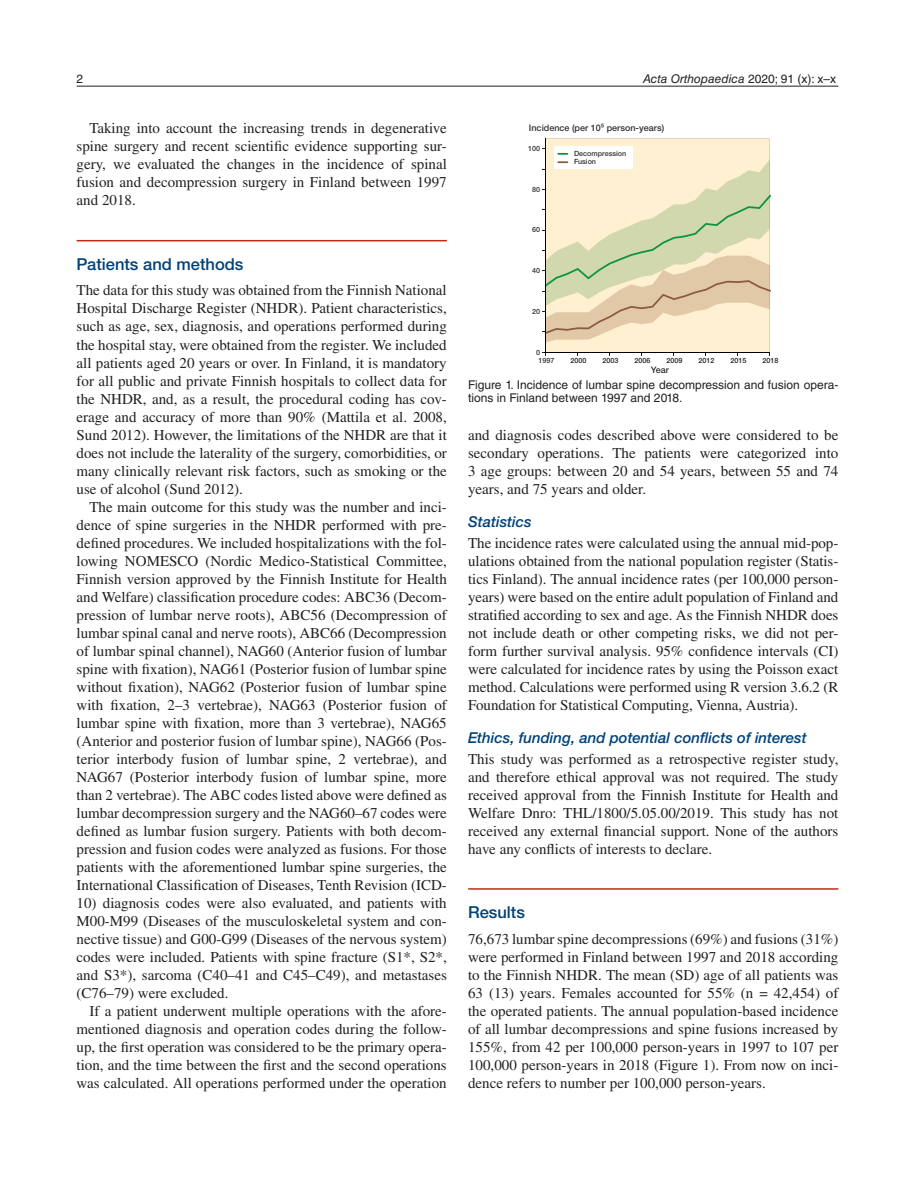
<style>
.page{position:relative;width:915px;height:1191px;background:#fff}
.page>*{position:absolute;margin:0;border:0;box-sizing:border-box;transform-origin:0 0}
.t1{font:500 16.5px "Helvetica Neue LTW1 G";color:#004279}
.t2{font:15px/18px "Times";color:#231f20;text-align:justify}
.t3{font:italic 500 15px "Helvetica Neue LTW1 G";color:#004279}
.t4{font:12px/13.5px "Helvetica LT Std";color:#231f20}
.t5{font:italic 12px "Helvetica LT Std";color:#231f20}
.t6{font:500 9px "Helvetica Neue LTW1 G";color:#2f3133}
.t7{font:500 7.2px/8.7px "Helvetica Neue LTW1 G";color:#2f3133}
.t8{font:500 7.2px "Helvetica Neue LTW1 G";color:#231f20}
.s1{font-style:normal}
</style>
<div class="page">
<hr style="left:77px;top:86px;width:761px;height:1px;background:#231f20">
<hr style="left:77px;top:240px;width:369px;height:1px;background:#bc2e18">
<hr style="left:468px;top:888px;width:370px;height:1px;background:#bc2e18">
<div style="left:545px;top:139px;width:224px;height:213px;background:#fef0d0"></div>
<div style="left:553px;top:147px;width:79px;height:22px;background:#fff"></div>
<hr style="left:544px;top:139px;width:1px;height:213px;background:#000">
<hr style="left:544px;top:352px;width:225px;height:1px;background:#000">
<svg style="left:542px;top:149px;width:228px;height:193px;background:#e6debc"></svg>
<p class="t4" style="left:77px;top:72px;width:8px">2</p>
<p class="t5" style="left:643px;top:72px;width:195px">Acta Orthopaedica <span class="s1">2020; 91 (x): x–x</span></p>
<p class="t2" style="left:77px;top:119px;width:371px;text-indent:13px">Taking into account the increasing trends in degenerative spine surgery and recent scientific evidence supporting sur&shy;gery, we evaluated the changes in the incidence of spinal fusion and decompression surgery in Finland between 1997 and 2018.</p>
<p class="t6" style="left:529px;top:122px;width:137px">Incidence (per 105 person-years)</p>
<p class="t7" style="left:528px;top:144px;width:14px">100</p>
<p class="t7" style="left:574px;top:149px;width:54px">Decompression<br>Fusion</p>
<p class="t7" style="left:532px;top:185px;width:10px">80</p>
<p class="t1" style="left:77px;top:254px;width:168px">Patients and methods</p>
<p class="t2" style="left:77px;top:281px;width:371px">The data for this study was obtained from the Finnish National Hospital Discharge Register (NHDR). Patient characteristics, such as age, sex, diagnosis, and operations performed during the hospital stay, were obtained from the register. We included all patients aged 20 years or over. In Finland, it is mandatory for all public and private Finnish hospitals to collect data for the NHDR, and, as a result, the procedural coding has cov&shy;erage and accuracy of more than 90% (Mattila et al. 2008, Sund 2012). However, the limitations of the NHDR are that it does not include the laterality of the surgery, comorbidities, or many clinically relevant risk factors, such as smoking or the use of alcohol (Sund 2012).</p>
<p class="t2" style="left:77px;top:497px;width:371px;text-indent:13px">The main outcome for this study was the number and inci&shy;dence of spine surgeries in the NHDR performed with pre&shy;defined procedures. We included hospitalizations with the fol&shy;lowing NOMESCO (Nordic Medico-Statistical Committee, Finnish version approved by the Finnish Institute for Health and Welfare) classification procedure codes: ABC36 (Decom&shy;pression of lumbar nerve roots), ABC56 (Decompression of lumbar spinal canal and nerve roots), ABC66 (Decompression of lumbar spinal channel), NAG60 (Anterior fusion of lumbar spine with fixation), NAG61 (Posterior fusion of lumbar spine without fixation), NAG62 (Posterior fusion of lumbar spine with fixation, 2–3 vertebrae), NAG63 (Posterior fusion of lumbar spine with fixation, more than 3 vertebrae), NAG65 (Anterior and posterior fusion of lumbar spine), NAG66 (Pos&shy;terior interbody fusion of lumbar spine, 2 vertebrae), and NAG67 (Posterior interbody fusion of lumbar spine, more than 2 vertebrae). The ABC codes listed above were defined as lumbar decompression surgery and the NAG60–67 codes were defined as lumbar fusion surgery. Patients with both decom&shy;pression and fusion codes were analyzed as fusions. For those patients with the aforementioned lumbar spine surgeries, the International Classification of Diseases, Tenth Revision (ICD-</p>
<p class="t2" style="left:77px;top:893px;width:371px">10) diagnosis codes were also evaluated, and patients with M00-M99 (Diseases of the musculoskeletal system and con&shy;nective tissue) and G00-G99 (Diseases of the nervous system) codes were included. Patients with spine fracture (S1*, S2*, and S3*), sarcoma (C40–41 and C45–C49), and metastases (C76–79) were excluded.</p>
<p class="t2" style="left:77px;top:1001px;width:371px;text-indent:13px">If a patient underwent multiple operations with the afore&shy;mentioned diagnosis and operation codes during the follow&shy;up, the first operation was considered to be the primary opera&shy;tion, and the time between the first and the second operations was calculated. All operations performed under the operation</p>
<p class="t7" style="left:532px;top:225px;width:10px">60</p>
<p class="t7" style="left:532px;top:266px;width:10px">40</p>
<p class="t7" style="left:532px;top:307px;width:10px">20</p>
<p class="t7" style="left:536px;top:348px;width:6px">0</p>
<p class="t7" style="left:538px;top:356px;width:18px">1997</p>
<p class="t8" style="left:570px;top:356px;width:18px">2000</p>
<p class="t8" style="left:602px;top:356px;width:18px">2003</p>
<p class="t8" style="left:634px;top:356px;width:18px">2006</p>
<p class="t8" style="left:666px;top:356px;width:18px">2009</p>
<p class="t8" style="left:698px;top:356px;width:18px">2012</p>
<p class="t8" style="left:730px;top:356px;width:18px">2015</p>
<p class="t8" style="left:762px;top:356px;width:18px">2018</p>
<p class="t6" style="left:650px;top:365px;width:20px">Year</p>
<p class="t4" style="left:468px;top:378px;width:371px">Figure 1. Incidence of lumbar spine decompression and fusion opera&shy;tions in Finland between 1997 and 2018.</p>
<p class="t2" style="left:468px;top:425px;width:371px">and diagnosis codes described above were considered to be secondary operations. The patients were categorized into 3 age groups: between 20 and 54 years, between 55 and 74 years, and 75 years and older.</p>
<p class="t3" style="left:468px;top:512px;width:65px">Statistics</p>
<p class="t2" style="left:468px;top:533px;width:371px">The incidence rates were calculated using the annual mid-pop&shy;ulations obtained from the national population register (Statis&shy;tics Finland). The annual incidence rates (per 100,000 person&shy;years) were based on the entire adult population of Finland and stratified according to sex and age. As the Finnish NHDR does not include death or other competing risks, we did not per&shy;form further survival analysis. 95% confidence intervals (CI) were calculated for incidence rates by using the Poisson exact method. Calculations were performed using R version 3.6.2 (R Foundation for Statistical Computing, Vienna, Austria).</p>
<p class="t3" style="left:468px;top:728px;width:340px">Ethics, funding, and potential conflicts of interest</p>
<p class="t2" style="left:468px;top:749px;width:371px">This study was performed as a retrospective register study, and therefore ethical approval was not required. The study received approval from the Finnish Institute for Health and Welfare Dnro: THL/1800/5.05.00/2019. This study has not received any external financial support. None of the authors have any conflicts of interests to declare.</p>
<p class="t1" style="left:468px;top:902px;width:58px">Results</p>
<p class="t2" style="left:468px;top:929px;width:371px">76,673 lumbar spine decompressions (69%) and fusions (31%) were performed in Finland between 1997 and 2018 according to the Finnish NHDR. The mean (SD) age of all patients was 63 (13) years. Females accounted for 55% (n = 42,454) of the operated patients. The annual population-based incidence of all lumbar decompressions and spine fusions increased by 155%, from 42 per 100,000 person-years in 1997 to 107 per 100,000 person-years in 2018 (Figure 1). From now on inci&shy;dence refers to number per 100,000 person-years.</p>
</div>
